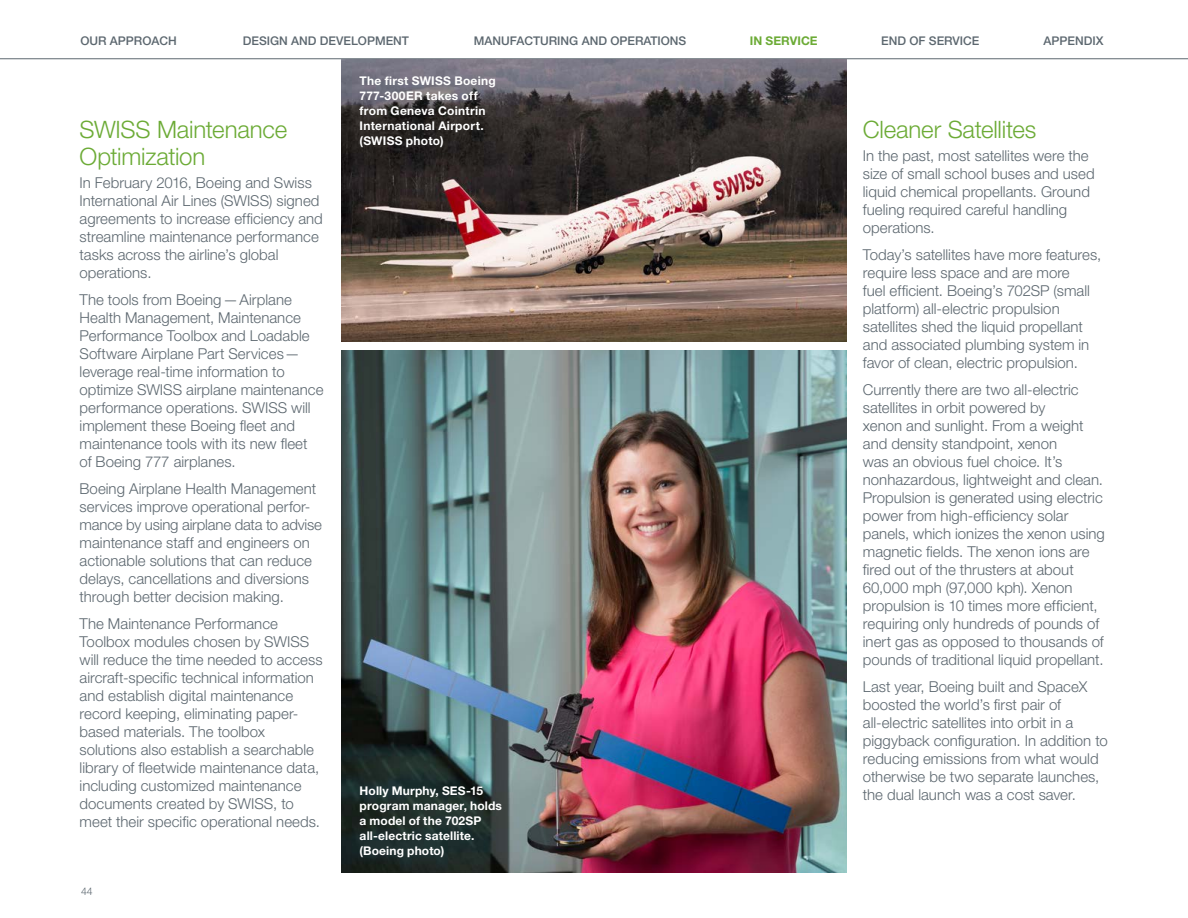
<style>
.page{position:relative;width:1188px;height:918px;background:#fff}
.page>*{position:absolute;margin:0;border:0;box-sizing:border-box;transform-origin:0 0}
.t1{font:300 24px/27px "Helvetica Neue LT Std";letter-spacing:-.01em;color:#6cab36}
.t2{font:300 15px/18px "Helvetica Neue LT Std";color:#5c676f}
.t3{font:700 12px/15px "Helvetica Neue LT Std";letter-spacing:.015em;color:#fff}
.t4{font:500 12px "Helvetica Neue LT Std";color:#5c676f}
.t5{font:700 12px "Helvetica Neue LT Std";color:#6cab36}
.t6{font:300 10.5px "Helvetica Neue LT Std";color:#5c676f}
</style>
<div class="page">
<hr style="left:0;top:58px;width:1188px;height:1px;background:#5c676f">
<img style="left:342px;top:350px;width:504px;height:522px">
<img style="left:342px;top:59px;width:504px;height:282px">
<p class="t4" style="left:80px;top:33px;width:98px">OUR APPROACH</p>
<p class="t4" style="left:243px;top:33px;width:168px">DESIGN AND DEVELOPMENT</p>
<p class="t4" style="left:474px;top:33px;width:214px">MANUFACTURING AND OPERATIONS</p>
<p class="t5" style="left:750px;top:33px;width:69px">IN SERVICE</p>
<p class="t4" style="left:881px;top:33px;width:100px">END OF SERVICE</p>
<p class="t4" style="left:1044px;top:33px;width:62px">APPENDIX</p>
<h1 class="t1" style="left:80px;top:116px;width:209px">SWISS Maintenance<br>Optimization</h1>
<p class="t2" style="left:80px;top:173px;width:245px">In February 2016, Boeing and Swiss International Air Lines (SWISS) signed agreements to increase efficiency and streamline maintenance performance tasks across the airline’s global operations.</p>
<p class="t2" style="left:80px;top:290px;width:245px">The tools from Boeing—Airplane Health Management, Maintenance Performance Toolbox and Loadable Software Airplane Part Services— leverage real-time information to optimize SWISS airplane maintenance performance operations. SWISS will implement these Boeing fleet and maintenance tools with its new fleet<br>of Boeing 777 airplanes.</p>
<p class="t2" style="left:80px;top:479px;width:244px">Boeing Airplane Health Management services improve operational perfor&shy;mance by using airplane data to advise maintenance staff and engineers on actionable solutions that can reduce delays, cancellations and diversions through better decision making.</p>
<p class="t2" style="left:80px;top:614px;width:245px">The Maintenance Performance Toolbox modules chosen by SWISS will reduce the time needed to access aircraft-specific technical information and establish digital maintenance record keeping, eliminating paper&shy;based materials. The toolbox solutions also establish a searchable library of fleetwide maintenance data, including customized maintenance documents created by SWISS, to meet their specific operational needs.</p>
<p class="t6" style="left:81px;top:885px;width:13px">44</p>
<p class="t3" style="left:360px;top:73px;width:138px">The first SWISS Boeing<br>777-300ER takes off from Geneva Cointrin<br>International Airport. (SWISS photo)</p>
<p class="t3" style="left:360px;top:782px;width:144px">Holly Murphy, SES-15 program manager, holds a model of the 702SP all-electric satellite. (Boeing photo)</p>
<h1 class="t1" style="left:863px;top:116px;width:175px">Cleaner Satellites</h1>
<p class="t2" style="left:863px;top:146px;width:233px">In the past, most satellites were the size of small school buses and used liquid chemical propellants. Ground fueling required careful handling operations.</p>
<p class="t2" style="left:863px;top:245px;width:240px">Today’s satellites have more features, require less space and are more<br>fuel efficient. Boeing’s 702SP (small platform) all-electric propulsion satellites shed the liquid propellant and associated plumbing system in favor of clean, electric propulsion.</p>
<p class="t2" style="left:863px;top:380px;width:244px">Currently there are two all-electric satellites in orbit powered by<br>xenon and sunlight. From a weight and density standpoint, xenon<br>was an obvious fuel choice. It’s nonhazardous, lightweight and clean.<br>Propulsion is generated using electric power from high-efficiency solar panels, which ionizes the xenon using magnetic fields. The xenon ions are fired out of the thrusters at about 60,000 mph (97,000 kph). Xenon propulsion is 10 times more efficient, requiring only hundreds of pounds of inert gas as opposed to thousands of pounds of traditional liquid propellant.</p>
<p class="t2" style="left:863px;top:677px;width:246px">Last year, Boeing built and SpaceX boosted the world’s first pair of all-electric satellites into orbit in a piggyback configuration. In addition to reducing emissions from what would otherwise be two separate launches, the dual launch was a cost saver.</p>
</div>
